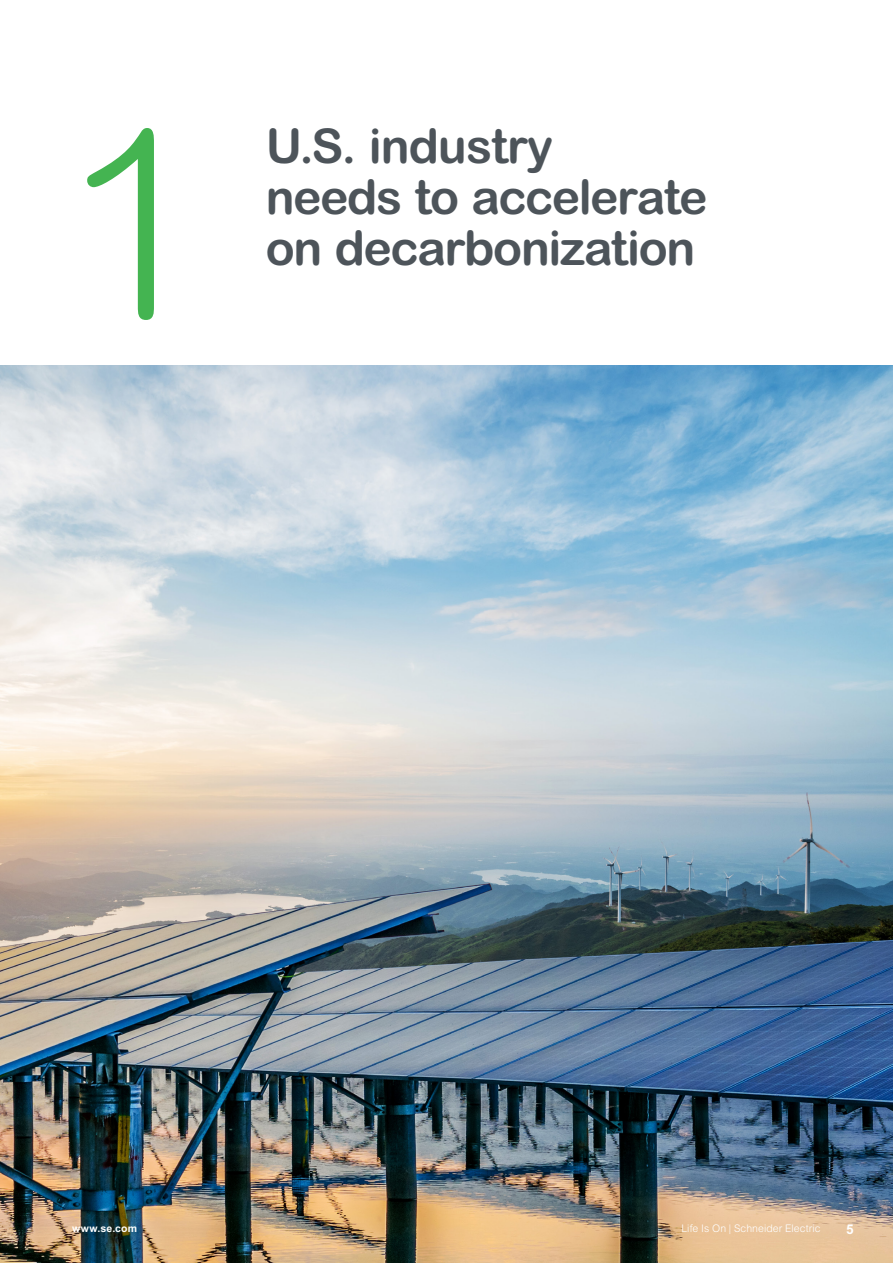
<style>
.page{position:relative;width:893px;height:1263px;background:#fff}
.page>*{position:absolute;margin:0;border:0;box-sizing:border-box;transform-origin:0 0}
.LargeNumber{font:300 264px "Arial Rounded MT Pro";color:#44b451}
.ChapterHeading{font:700 48px/51px "Arial Rounded MT Pro";letter-spacing:-.03em;color:#4d545a}
.PageNumberRight{font:700 13.5px "Arial MT Std";color:#fff}
.PageFooterDocument{font:300 10.5px "Arial MT Std";letter-spacing:.005em;color:#fff}
.PageFooterURL{font:700 10.5px "Arial MT Std";letter-spacing:.015em;color:#fff}
</style>
<div class="page">
<img style="left:0;top:366px;width:893px;height:897px">
<p class="LargeNumber" style="left:60px;top:72px;width:147px">1</p>
<p class="ChapterHeading" style="left:266px;top:122px;width:443px">U.S. industry<br>needs to accelerate</p>
<p class="ChapterHeading" style="left:266px;top:224px;width:431px">on decarbonization</p>
<p class="PageFooterURL" style="left:72px;top:1222px;width:66px">www.se.com</p>
<p class="PageFooterDocument" style="left:681px;top:1222px;width:141px">Life Is On | Schneider Electric</p>
<p class="PageNumberRight" style="left:846px;top:1222px;width:9px">5</p>
</div>
